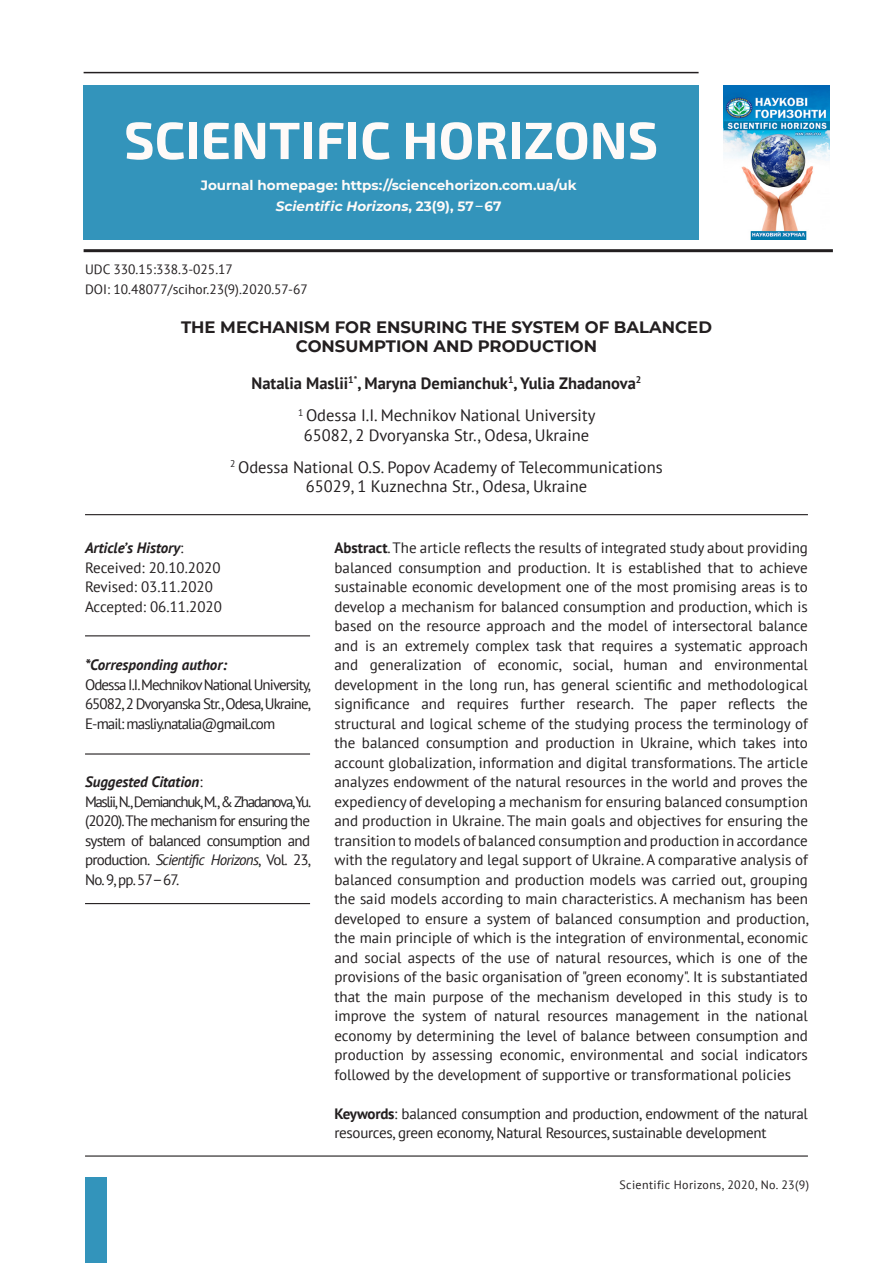
<style>
.page{position:relative;width:893px;height:1263px;background:#fff}
.page>*{position:absolute;margin:0;border:0;box-sizing:border-box;transform-origin:0 0}
.t1{font:700 52.5px "Exo 2";color:#fefaf8}
.Автор{font:16.5px "PT Sans";color:#231f20}
.Загаловок_статьи{font:700 16.5px/19.5px "Montserrat";color:#231f20;text-align:center}
.Автор-2{font:700 16.5px "PT Sans";color:#231f20}
.Стандартный_HTML{font:15px/19.5px "PT Sans";letter-spacing:-.02em;color:#231f20;text-align:justify}
.t2{font:italic 700 15px "PT Sans";color:#231f20}
.Стандартный_HTML-2{font:15px "PT Sans";color:#231f20}
.Автор-3{font:13.5px "PT Sans";color:#231f20}
.t3{font:700 13.5px "Montserrat";color:#fefaf8}
.t4{font:italic 700 13.5px "Montserrat";color:#fefaf8}
.t5{font:12px "PT Sans";letter-spacing:.03em;color:#231f20}
.s1{font-style:normal}
.s2{font-family:"PT Sans";font-weight:400;font-style:normal;font-size:16.5px;color:#fff}
.s3{font-weight:400;font-style:normal}
.s4{font-style:italic}
.s5{font-size:16.5px}
.s6{font-weight:700}
</style>
<div class="page">
<hr style="left:85px;top:635px;width:225px;height:1px;background:#231f20">
<hr style="left:85px;top:514px;width:723px;height:1px;background:#231f20">
<hr style="left:85px;top:753px;width:225px;height:1px;background:#231f20">
<hr style="left:85px;top:1155px;width:723px;height:1px;background:#231f20">
<hr style="left:85px;top:903px;width:225px;height:1px;background:#231f20">
<img style="left:724px;top:85px;width:106px;height:155px">
<div style="left:84px;top:85px;width:615px;height:155px;background:#3394bb"></div>
<hr style="left:84px;top:72px;width:615px;height:1px;background:#231f20">
<hr style="left:84px;top:249px;width:749px;height:3px;background:#231f20">
<div style="left:85px;top:1177px;width:21px;height:86px;background:#3394bb"></div>
<p class="t1" style="left:124px;top:101px;width:536px">SCIENTIFIC HORIZONS</p>
<p class="t3" style="left:201px;top:176px;width:378px">Journal homepage: https://sciencehorizon.com.ua/uk</p>
<p class="t4" style="left:276px;top:197px;width:227px">Scientific Horizons<span class="s1">, 23(9), 57</span><span class="s2">–</span><span class="s1">67</span></p>
<p class="Автор-3" style="left:85px;top:261px;width:149px">UDC 330.15:338.3-025.17</p>
<p class="Автор-3" style="left:85px;top:280px;width:224px">DOI: 10.48077/scihor.23(9).2020.57-67</p>
<p class="Загаловок_статьи" style="left:181px;top:316px;width:532px">THE MECHANISM FOR ENSURING THE SYSTEM OF BALANCED<br>CONSUMPTION AND PRODUCTION</p>
<p class="Автор-2" style="left:252px;top:372px;width:391px">Natalia Maslii<sup>1*</sup>, Maryna Demianchuk<sup>1</sup>, Yulia Zhadanova<sup>2</sup></p>
<p class="Автор" style="left:298px;top:405px;width:299px"><sup>1</sup> Odessa I.I. Mechnikov National University</p>
<p class="Автор" style="left:304px;top:424px;width:287px">65082, 2 Dvoryanska Str., Odesa, Ukraine</p>
<p class="Автор" style="left:230px;top:456px;width:434px"><sup>2</sup> Odessa National О.S. Popov Academy of Telecommunications</p>
<p class="Автор" style="left:306px;top:476px;width:283px">65029, 1 Kuznechna Str., Odesa, Ukraine</p>
<p class="t2" style="left:85px;top:538px;width:100px">Article’s History<span class="s3">:</span></p>
<p class="Стандартный_HTML-2" style="left:85px;top:558px;width:137px">Received: 20.10.2020</p>
<p class="Стандартный_HTML-2" style="left:85px;top:577px;width:129px">Revised: 03.11.2020</p>
<p class="Стандартный_HTML-2" style="left:85px;top:597px;width:138px">Accepted: 06.11.2020</p>
<p class="t2" style="left:85px;top:655px;width:144px">*Corresponding author:</p>
<p class="Стандартный_HTML" style="left:85px;top:674px;width:228px">Odessa I.I.Mechnikov National University, 65082,2 Dvoryanska Str.,Odesa,Ukraine, E-mail: masliy.natalia@gmail.com</p>
<p class="t2" style="left:85px;top:772px;width:119px">Suggested Citation<span class="s3">:</span></p>
<p class="Стандартный_HTML" style="left:85px;top:791px;width:228px">Maslii,N.,Demianchuk,M.,&amp; Zhadanova,Yu. (2020).The mechanism for ensuring the system of balanced consumption and production. <span class="s4">Scientific Horizons</span>, Vol. 23, No. 9, pp. 57<span class="s5">–</span>67.</p>
<p class="Стандартный_HTML" style="left:334px;top:538px;width:476px"><span class="s6">Abstract</span>. The article reflects the results of integrated study about providing balanced consumption and production. It is established that to achieve sustainable economic development one of the most promising areas is to develop a mechanism for balanced consumption and production, which is based on the resource approach and the model of intersectoral balance and is an extremely complex task that requires a systematic approach and generalization of economic, social, human and environmental development in the long run, has general scientific and methodological significance and requires further research. The paper reflects the structural and logical scheme of the studying process the terminology of the balanced consumption and production in Ukraine, which takes into account globalization, information and digital transformations. The article analyzes endowment of the natural resources in the world and proves the expediency of developing a mechanism for ensuring balanced consumption and production in Ukraine. The main goals and objectives for ensuring the transition to models of balanced consumption and production in accordance with the regulatory and legal support of Ukraine. A comparative analysis of balanced consumption and production models was carried out, grouping the said models according to main characteristics. A mechanism has been developed to ensure a system of balanced consumption and production, the main principle of which is the integration of environmental, economic and social aspects of the use of natural resources, which is one of the provisions of the basic organisation of "green economy". It is substantiated that the main purpose of the mechanism developed in this study is to improve the system of natural resources management in the national economy by determining the level of balance between consumption and production by assessing economic, environmental and social indicators followed by the development of supportive or transformational policies</p>
<p class="Стандартный_HTML" style="left:334px;top:1103px;width:475px"><span class="s6">Keywords</span>: balanced consumption and production, endowment of the natural resources, green economy, Natural Resources, sustainable development</p>
<p class="t5" style="left:620px;top:1177px;width:191px">Scientific Horizons, 2020, No. 23(9)</p>
</div>
